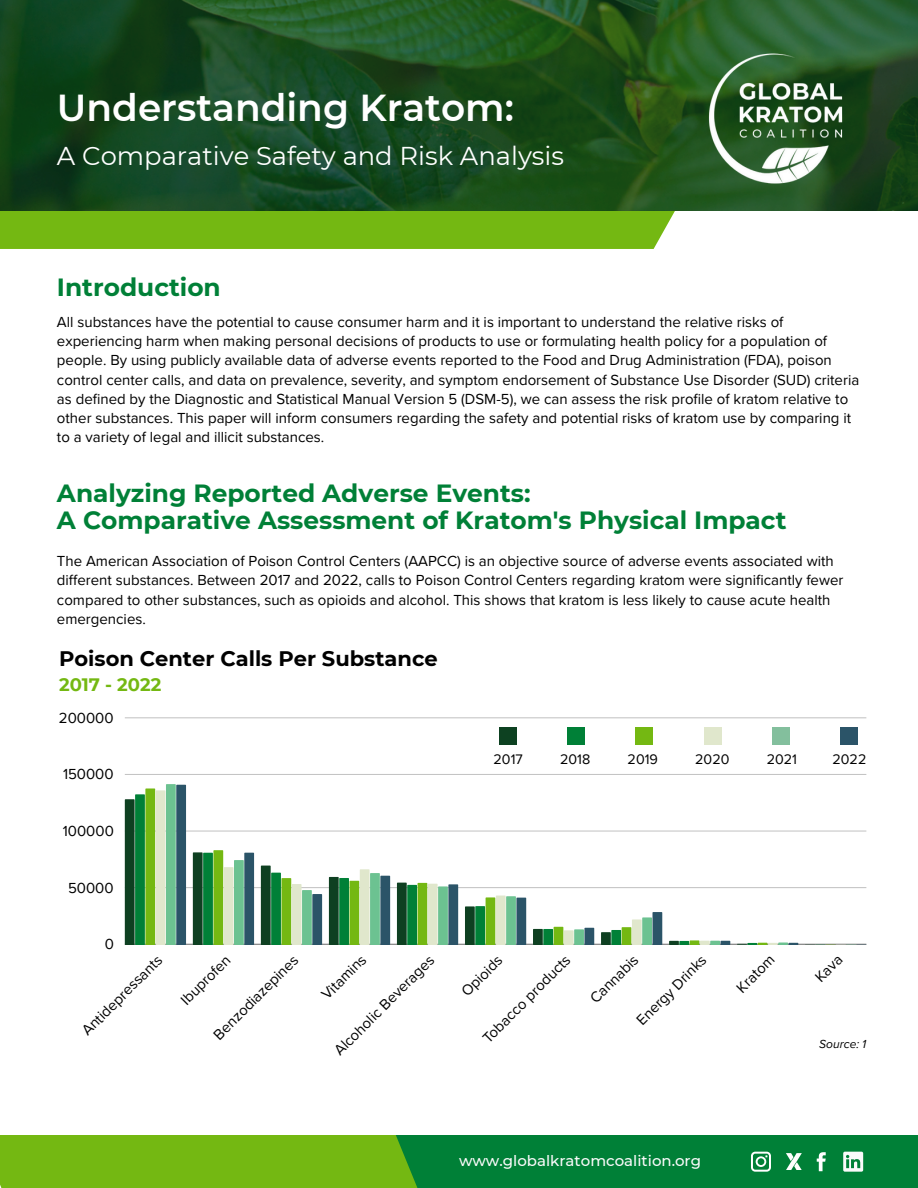
<style>
.page{position:relative;width:918px;height:1188px;background:#fff}
.page>*{position:absolute;margin:0;border:0;box-sizing:border-box;transform-origin:0 0}
.t1{font:600 37.5px "Montserrat";color:#fff}
.t2{font:25.8px "Montserrat";color:#fff}
.t3{font:700 24.9px/27px "Montserrat";color:#008037}
.t4{font:700 21px "Montserrat";color:#000}
.t5{font:700 18px "Montserrat";color:#74b812}
.t6{font:15px/19.2px "Proxima Nova";color:#000}
.t7{font:500 15px "Montserrat";color:#fafafa}
.t8{font:14.25px "Proxima Nova";color:#000}
.t9{font:italic 12px "Proxima Nova";color:#000}
</style>
<div class="page">
<div style="left:47px;top:1135px;width:871px;height:53px;background:#008037"></div>
<div style="left:0;top:1135px;width:418px;height:53px;background:#74b812"></div>
<div style="left:0;top:211px;width:675px;height:38px;background:#74b812"></div>
<svg style="left:0;top:0;width:918px;height:211px;background:#1a4b1f"></svg>
<svg style="left:751px;top:1152px;width:20px;height:20px"></svg>
<svg style="left:786px;top:1153px;width:16px;height:17px"></svg>
<svg style="left:817px;top:1152px;width:9px;height:19px"></svg>
<svg style="left:843px;top:1152px;width:20px;height:20px"></svg>
<img style="left:686px;top:27px;width:183px;height:183px">
<hr style="left:125px;top:944px;width:741px;height:1px;background:#000;opacity:.6">
<hr style="left:125px;top:887px;width:741px;height:1px;background:#c8c8c8">
<hr style="left:125px;top:831px;width:741px;height:1px;background:#ddd">
<hr style="left:125px;top:774px;width:741px;height:1px;background:#c4c4c4">
<hr style="left:125px;top:718px;width:741px;height:1px;background:#eaeaea">
<svg style="left:125px;top:784px;width:61px;height:160px;background:#629d6b"></svg>
<svg style="left:193px;top:850px;width:61px;height:94px;background:#629c6a"></svg>
<svg style="left:261px;top:866px;width:61px;height:78px"></svg>
<svg style="left:329px;top:869px;width:61px;height:75px;background:#6ca274"></svg>
<svg style="left:397px;top:883px;width:61px;height:61px;background:#5e9a66"></svg>
<svg style="left:465px;top:896px;width:61px;height:48px;background:#6ea474"></svg>
<svg style="left:533px;top:927px;width:61px;height:17px"></svg>
<svg style="left:601px;top:912px;width:61px;height:32px"></svg>
<svg style="left:669px;top:940px;width:61px;height:4px"></svg>
<svg style="left:737px;top:943px;width:61px;height:2px"></svg>
<svg style="left:805px;top:944px;width:61px;height:1px"></svg>
<div style="left:499px;top:727px;width:18px;height:18px;background:#0d4121"></div>
<div style="left:568px;top:727px;width:17px;height:18px;background:#008037"></div>
<div style="left:636px;top:727px;width:17px;height:18px;background:#74b812"></div>
<div style="left:704px;top:727px;width:17px;height:18px;background:#e0e7cc"></div>
<div style="left:772px;top:727px;width:17px;height:18px;background:#83bf9d"></div>
<div style="left:840px;top:727px;width:18px;height:18px;background:#2b5468"></div>
<p class="t1" style="left:57px;top:85px;width:458px">Understanding Kratom:</p>
<h2 class="t2" style="left:57px;top:140px;width:509px">A Comparative Safety and Risk Analysis</h2>
<h3 class="t3" style="left:57px;top:274px;width:165px">Introduction</h3>
<h1 class="t6" style="left:57px;top:313px;width:804px">All substances have the potential to cause consumer harm and it is important to understand the relative risks of experiencing harm when making personal decisions of products to use or formulating health policy for a population of people. By using publicly available data of adverse events reported to the Food and Drug Administration (FDA), poison control center calls, and data on prevalence, severity, and symptom endorsement of Substance Use Disorder (SUD) criteria as defined by the Diagnostic and Statistical Manual Version 5 (DSM-5), we can assess the risk profile of kratom relative to other substances. This paper will inform consumers regarding the safety and potential risks of kratom use by comparing it to a variety of legal and illicit substances.</h1>
<p class="t3" style="left:57px;top:479px;width:731px">Analyzing Reported Adverse Events:<br>A Comparative Assessment of Kratom's Physical Impact</p>
<h2 class="t6" style="left:57px;top:552px;width:788px">The American Association of Poison Control Centers (AAPCC) is an objective source of adverse events associated with different substances. Between 2017 and 2022, calls to Poison Control Centers regarding kratom were significantly fewer compared to other substances, such as opioids and alcohol. This shows that kratom is less likely to cause acute health emergencies.</h2>
<h6 class="t4" style="left:59px;top:646px;width:380px">Poison Center Calls Per Substance</h6>
<h5 class="t5" style="left:59px;top:673px;width:104px">2017 - 2022</h5>
<p class="t6" style="left:59px;top:709px;width:56px">200000</p>
<p class="t6" style="left:63px;top:765px;width:52px">150000</p>
<p class="t6" style="left:63px;top:822px;width:52px">100000</p>
<p class="t6" style="left:68px;top:878px;width:47px">50000</p>
<p class="t6" style="left:105px;top:935px;width:11px">0</p>
<h5 class="t8" style="left:494px;top:751px;width:31px">2017</h5>
<h5 class="t8" style="left:560px;top:751px;width:32px">2018</h5>
<h5 class="t8" style="left:628px;top:751px;width:32px">2019</h5>
<p class="t8" style="left:695px;top:751px;width:36px">2020</p>
<p class="t8" style="left:767px;top:751px;width:32px">2021</p>
<p class="t8" style="left:833px;top:751px;width:35px">2022</p>
<p class="t6" style="left:209px;top:1031px;width:114px;rotate:-45deg">Benzodiazepines</p>
<p class="t6" style="left:317px;top:990px;width:58px;rotate:-45deg">Vitamins</p>
<p class="t6" style="left:479px;top:1034px;width:119px;rotate:-45deg">Tobacco products</p>
<p class="t6" style="left:586px;top:994px;width:63px;rotate:-45deg">Cannabis</p>
<p class="t6" style="left:633px;top:1016px;width:93px;rotate:-45deg">Energy Drinks</p>
<p class="t6" style="left:732px;top:984px;width:48px;rotate:-45deg">Kratom</p>
<p class="t6" style="left:811px;top:973px;width:33px;rotate:-45deg">Kava</p>
<p class="t6" style="left:78px;top:1026px;width:108px;rotate:-45deg">Antidepressants</p>
<p class="t6" style="left:177px;top:996px;width:65px;rotate:-45deg">Ibuprofen</p>
<p class="t6" style="left:330px;top:1046px;width:136px;rotate:-45deg">Alcoholic Beverages</p>
<p class="t6" style="left:457px;top:987px;width:53px;rotate:-45deg">Opioids</p>
<p class="t9" style="left:819px;top:1037px;width:49px">Source: 1</p>
<h4 class="t7" style="left:459px;top:1151px;width:244px">www.globalkratomcoalition.org</h4>
</div>
